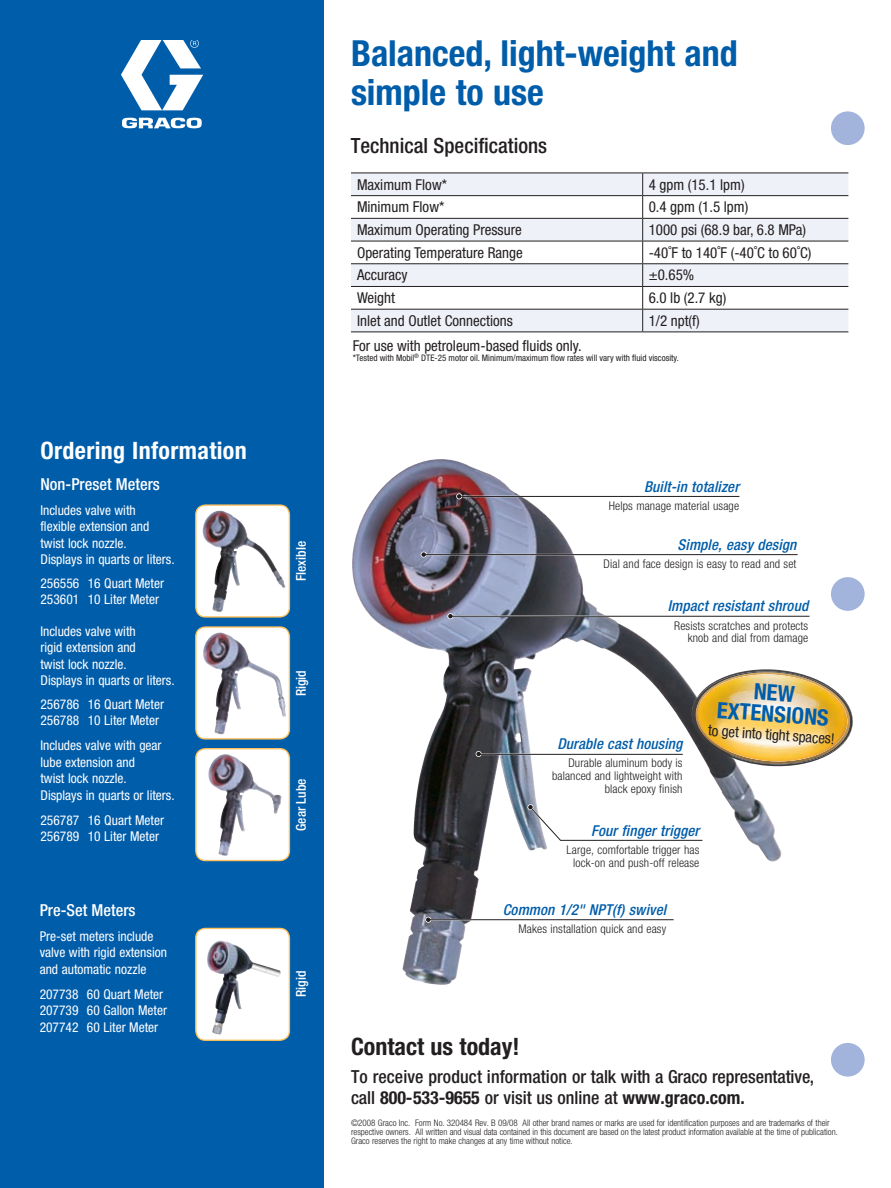
<style>
.page{position:relative;width:891px;height:1188px;background:#fff}
.page>*{position:absolute;margin:0;border:0;box-sizing:border-box;transform-origin:0 0}
.t1{font:700 condensed 36px/39px "Helvetica Neue LT Std";color:#005daa}
.t2{font:700 condensed 24px "Helvetica Neue LT Std";letter-spacing:.015em;color:#fff}
.t3{font:700 condensed 24px "Helvetica Neue LT Std";color:#231f20}
.t4{font:700 condensed 22.5px/21px "Helvetica Neue LT Std";color:#005daa;text-align:center}
.t5{font:500 condensed 21px "Helvetica Neue LT Std";color:#231f20}
.t6{font:500 condensed 18px/21px "Helvetica Neue LT Std";letter-spacing:.005em;color:#231f20}
.t7{font:500 condensed 16.5px "Helvetica Neue LT Std";color:#fff}
.t8{font:condensed 15px "Helvetica Neue LT Std";color:#231f20}
.t9{font:italic 500 condensed 15px "Helvetica Neue LT Std";letter-spacing:.01em;color:#005daa}
.t10{font:condensed 13.5px/16.5px "Helvetica Neue LT Std";color:#fff}
.t11{font:500 condensed 13.5px "Helvetica Neue LT Std";color:#fff}
.t12{font:300 condensed 12px/12.8px "Helvetica Neue LT Std";letter-spacing:.01em;color:#231f20;text-align:right}
.t13{font:300 condensed 9px/9px "Helvetica Neue LT Std";color:#231f20}
.t14{font:condensed 9px "Helvetica Neue LT Std";color:#231f20}
.s1{font-weight:700}
</style>
<div class="page">
<img style="left:352px;top:459px;width:431px;height:526px">
<div style="left:831px;top:111px;width:34px;height:34px;background:#a2b4dc;border-radius:50%"></div>
<div style="left:831px;top:1043px;width:34px;height:34px;background:#a2b4dc;border-radius:50%"></div>
<div style="left:831px;top:577px;width:34px;height:34px;background:#a2b4dc;border-radius:50%"></div>
<div style="left:351px;top:174px;width:497px;height:158px;background:#eff1f9"></div>
<svg style="left:351px;top:196px;width:497px;height:113px"></svg>
<hr style="left:351px;top:173px;width:292px;height:1px;background:#231f20">
<hr style="left:643px;top:173px;width:205px;height:1px;background:#231f20">
<hr style="left:351px;top:195px;width:292px;height:1px;background:#231f20">
<hr style="left:643px;top:195px;width:205px;height:1px;background:#231f20">
<hr style="left:351px;top:218px;width:292px;height:1px;background:#231f20">
<hr style="left:643px;top:218px;width:205px;height:1px;background:#231f20">
<hr style="left:351px;top:241px;width:292px;height:1px;background:#231f20">
<hr style="left:643px;top:241px;width:205px;height:1px;background:#231f20">
<hr style="left:351px;top:263px;width:292px;height:1px;background:#231f20">
<hr style="left:643px;top:263px;width:205px;height:1px;background:#231f20">
<hr style="left:351px;top:286px;width:292px;height:1px;background:#231f20">
<hr style="left:643px;top:286px;width:205px;height:1px;background:#231f20">
<hr style="left:351px;top:309px;width:292px;height:1px;background:#231f20">
<hr style="left:643px;top:309px;width:205px;height:1px;background:#231f20">
<svg style="left:642px;top:173px;width:1px;height:159px"></svg>
<hr style="left:351px;top:332px;width:292px;height:1px;background:#231f20">
<hr style="left:643px;top:332px;width:205px;height:1px;background:#231f20">
<hr style="left:458px;top:496px;width:284px;height:1px;background:#fff">
<hr style="left:448px;top:615px;width:284px;height:2px;background:#fff">
<svg style="left:456px;top:493px;width:6px;height:6px"></svg>
<svg style="left:447px;top:613px;width:6px;height:6px"></svg>
<hr style="left:461px;top:496px;width:278px;height:1px;background:#231f20">
<hr style="left:451px;top:616px;width:359px;height:1px;background:#231f20">
<svg style="left:421px;top:552px;width:6px;height:6px"></svg>
<hr style="left:425px;top:554px;width:373px;height:1px;background:#231f20">
<svg style="left:425px;top:917px;width:6px;height:6px"></svg>
<hr style="left:428px;top:919px;width:246px;height:1px;background:#231f20">
<svg style="left:476px;top:751px;width:6px;height:6px"></svg>
<hr style="left:479px;top:754px;width:204px;height:1px;background:#231f20">
<svg style="left:527px;top:804px;width:177px;height:38px"></svg>
<img style="left:691px;top:669px;width:96px;height:100px">
<img style="left:691px;top:671px;width:161px;height:96px">
<img style="left:692px;top:712px;width:161px;height:52px">
<div style="left:0;top:0;width:324px;height:1188px;background:#005daa"></div>
<svg style="left:121px;top:40px;width:82px;height:88px"></svg>
<div style="left:196px;top:627px;width:93px;height:112px;background:#fff;border-radius:10px"></div>
<div style="left:195px;top:626px;width:95px;height:114px;border:1px solid #fec058;border-radius:10px"></div>
<img style="left:203px;top:634px;width:83px;height:101px">
<div style="left:196px;top:749px;width:93px;height:112px;background:#fff;border-radius:10px"></div>
<div style="left:195px;top:748px;width:95px;height:113px;border:1px solid #fec058;border-radius:10px"></div>
<img style="left:208px;top:759px;width:74px;height:97px">
<svg style="left:196px;top:928px;width:93px;height:112px;background:#e0e1e3"></svg>
<div style="left:195px;top:928px;width:95px;height:113px;border:1px solid #fec058;border-radius:10px"></div>
<img style="left:207px;top:941px;width:13px;height:27px">
<div style="left:196px;top:505px;width:93px;height:112px;background:#fff;border-radius:10px"></div>
<div style="left:195px;top:504px;width:95px;height:114px;border:1px solid #fec058;border-radius:10px"></div>
<img style="left:202px;top:511px;width:84px;height:101px">
<h2 class="t2" style="left:40px;top:436px;width:208px">Ordering Information</h2>
<p class="t7" style="left:40px;top:474px;width:121px">Non-Preset Meters</p>
<p class="t10" style="left:40px;top:502px;width:136px">Includes valve with<br>flexible extension and twist lock nozzle.<br>Displays in quarts or liters.</p>
<p class="t10" style="left:40px;top:574px;width:125px">256556 16 Quart Meter<br>253601 10 Liter Meter</p>
<p class="t10" style="left:40px;top:623px;width:136px">Includes valve with<br>rigid extension and<br>twist lock nozzle.<br>Displays in quarts or liters.</p>
<p class="t10" style="left:40px;top:696px;width:125px">256786 16 Quart Meter<br>256788 10 Liter Meter</p>
<p class="t10" style="left:40px;top:737px;width:136px">Includes valve with gear lube extension and<br>twist lock nozzle.<br>Displays in quarts or liters.</p>
<p class="t10" style="left:40px;top:812px;width:125px">256787 16 Quart Meter<br>256789 10 Liter Meter</p>
<p class="t7" style="left:40px;top:900px;width:97px">Pre-Set Meters</p>
<p class="t10" style="left:40px;top:928px;width:129px">Pre-set meters include valve with rigid extension and automatic nozzle</p>
<p class="t10" style="left:40px;top:986px;width:129px">207738 60 Quart Meter<br>207739 60 Gallon Meter<br>207742 60 Liter Meter</p>
<h1 class="t1" style="left:351px;top:33px;width:388px">Balanced, light-weight and simple to use</h1>
<h3 class="t5" style="left:351px;top:133px;width:198px">Technical Specifications</h3>
<p class="t8" style="left:357px;top:176px;width:92px">Maximum Flow*</p>
<p class="t8" style="left:649px;top:176px;width:97px">4 gpm (15.1 lpm)</p>
<p class="t8" style="left:357px;top:198px;width:89px">Minimum Flow*</p>
<p class="t8" style="left:649px;top:198px;width:101px">0.4 gpm (1.5 lpm)</p>
<p class="t8" style="left:357px;top:221px;width:166px">Maximum Operating Pressure</p>
<p class="t8" style="left:649px;top:221px;width:159px">1000 psi (68.9 bar, 6.8 MPa)</p>
<p class="t8" style="left:357px;top:244px;width:167px">Operating Temperature Range</p>
<p class="t8" style="left:649px;top:244px;width:164px">-40˚F to 140˚F (-40˚C to 60˚C)</p>
<p class="t8" style="left:357px;top:266px;width:52px">Accuracy</p>
<p class="t8" style="left:649px;top:266px;width:47px">±0.65%</p>
<p class="t8" style="left:357px;top:289px;width:40px">Weight</p>
<p class="t8" style="left:649px;top:289px;width:79px">6.0 lb (2.7 kg)</p>
<p class="t8" style="left:357px;top:312px;width:157px">Inlet and Outlet Connections</p>
<p class="t8" style="left:649px;top:312px;width:53px">1/2 npt(f)</p>
<p class="t8" style="left:353px;top:337px;width:230px">For use with petroleum-based fluids only.</p>
<p class="t14" style="left:353px;top:353px;width:328px">*Tested with Mobil<sup>®</sup> DTE-25 motor oil. Minimum/maximum flow rates will vary with fluid viscosity.</p>
<p class="t11" style="left:293px;top:581px;width:41px;rotate:-90deg">Flexible</p>
<p class="t11" style="left:293px;top:696px;width:28px;rotate:-90deg">Rigid</p>
<p class="t11" style="left:293px;top:831px;width:54px;rotate:-90deg">Gear Lube</p>
<p class="t11" style="left:293px;top:997px;width:28px;rotate:-90deg">Rigid</p>
<p class="t9" style="left:644px;top:477px;width:97px">Built-in totalizer</p>
<p class="t12" style="left:609px;top:499px;width:132px">Helps manage material usage</p>
<p class="t9" style="left:678px;top:535px;width:120px">Simple, easy design</p>
<p class="t12" style="left:604px;top:557px;width:194px">Dial and face design is easy to read and set</p>
<p class="t9" style="left:668px;top:597px;width:142px">Impact resistant shroud</p>
<p class="t12" style="left:674px;top:619px;width:136px">Resists scratches and protects knob and dial from damage</p>
<h3 class="t4" style="left:719px;top:678px;width:114px;rotate:4deg">NEW<br>EXTENSIONS</h3>
<p class="t8" style="left:709px;top:721px;width:128px;rotate:4deg">to get into tight spaces!</p>
<p class="t9" style="left:557px;top:735px;width:127px">Durable cast housing</p>
<p class="t12" style="left:552px;top:757px;width:132px">Durable aluminum body is balanced and lightweight with black epoxy finish</p>
<p class="t9" style="left:591px;top:822px;width:110px">Four finger trigger</p>
<p class="t12" style="left:567px;top:843px;width:134px;text-align:center">Large, comfortable trigger has lock-on and push-off release</p>
<p class="t9" style="left:503px;top:901px;width:165px">Common 1/2" NPT(f) swivel</p>
<p class="t12" style="left:519px;top:923px;width:149px">Makes installation quick and easy</p>
<h2 class="t3" style="left:351px;top:1032px;width:170px">Contact us today!</h2>
<h3 class="t6" style="left:351px;top:1066px;width:465px">To receive product information or talk with a Graco representative, call <span class="s1">800-533-9655</span> or visit us online at <span class="s1">www.graco.com.</span></h3>
<p class="t13" style="left:351px;top:1119px;width:488px">©2008 Graco Inc. Form No. 320484 Rev. B 09/08 All other brand names or marks are used for identification purposes and are trademarks of their respective owners. All written and visual data contained in this document are based on the latest product information available at the time of publication.<br>Graco reserves the right to make changes at any time without notice.</p>
</div>
